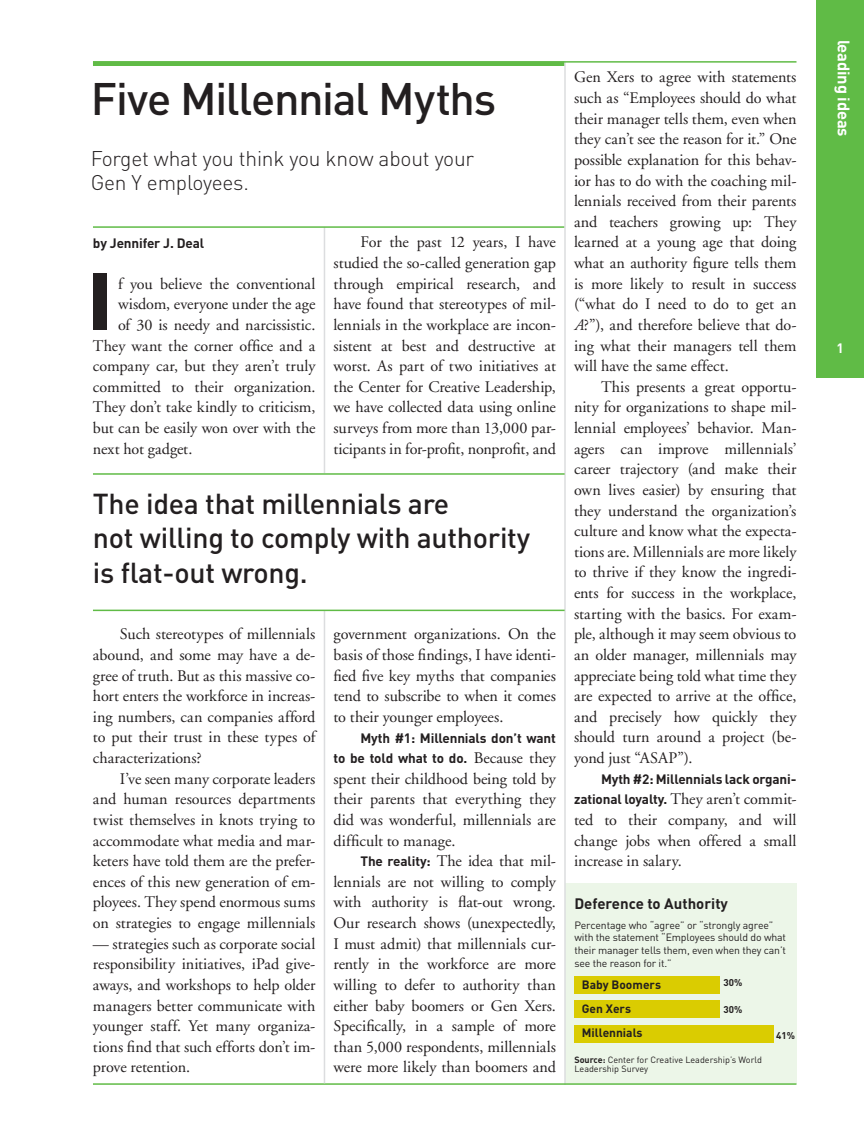
<style>
.page{position:relative;width:864px;height:1134px;background:#fff}
.page>*{position:absolute;margin:0;border:0;box-sizing:border-box;transform-origin:0 0}
.t1{font:900 79.2px "DIN";color:#231f20}
.t2{font:500 45px "DIN";letter-spacing:-.03em;color:#231f20}
.t3{font:500 28.5px/34.5px "DIN";letter-spacing:-.01em;color:#231f20}
.t4{font:300 21px/24px "DIN";letter-spacing:-.01em;color:#231f20}
.t5{font:700 16.5px "DIN";letter-spacing:-.01em;color:#fff}
.t6{font:16.2px/20.5px "Adobe Garamond";letter-spacing:-.005em;color:#231f20;text-align:justify}
.t7{font:700 15px "DIN";color:#231f20}
.t8{font:700 13.5px/20.7px "DIN";letter-spacing:-.01em;color:#231f20;text-align:right}
.t9{font:700 13.5px "DIN";color:#fff}
.t10{font:700 12px/24px "DIN";color:#231f20}
.t11{font:10.5px/12.8px "DIN";letter-spacing:-.015em;color:#231f20}
.t12{font:700 9.75px "DIN";color:#231f20}
.t13{font:9px/9px "DIN";color:#231f20}
.s1{font-family:"Adobe Garamond";font-weight:400;font-size:16.2px}
.s2{font-family:"DIN";font-weight:700;font-size:13.5px}
.s3{font-style:italic}
.s4{font-weight:700}
</style>
<div class="page">
<div style="left:817px;top:0;width:47px;height:378px;background:#60bb46"></div>
<div style="left:565px;top:883px;width:232px;height:201px;background:#ecf6e8"></div>
<hr style="left:564px;top:62px;width:2px;height:1023px;background:#dcdddf">
<hr style="left:93px;top:61px;width:703px;height:2px;background:#60bb46">
<hr style="left:93px;top:1083px;width:704px;height:2px;background:#60bb46">
<hr style="left:324px;top:227px;width:1px;height:856px;background:#dcdddf">
<hr style="left:93px;top:62px;width:471px;height:4px;background:#60bb46">
<hr style="left:93px;top:226px;width:471px;height:2px;background:#60bb46">
<div style="left:574px;top:976px;width:146px;height:18px;background:#dacc01"></div>
<div style="left:574px;top:1000px;width:146px;height:18px;background:#dacc01"></div>
<div style="left:574px;top:1025px;width:200px;height:18px;background:#dacc01"></div>
<div style="left:243px;top:474px;width:312px;height:137px;background:#fff"></div>
<hr style="left:93px;top:473px;width:472px;height:2px;background:#60bb46">
<hr style="left:93px;top:610px;width:472px;height:1px;background:#60bb46">
<h2 class="t2" style="left:91px;top:70px;width:407px">Five Millennial Myths</h2>
<p class="t4" style="left:91px;top:146px;width:385px">Forget what you think you know about your<br>Gen Y employees.</p>
<p class="t8" style="left:93px;top:232px;width:113px">by Jennifer J. Deal</p>
<h1 class="t1" style="left:87px;top:248px;width:27px">I</h1>
<p class="t6" style="left:118px;top:274px;width:199px">f you believe the conventional</p>
<p class="t6" style="left:118px;top:294px;width:199px">wisdom, everyone under the age</p>
<p class="t6" style="left:118px;top:315px;width:199px">of 30 is needy and narcissistic.</p>
<p class="t6" style="left:93px;top:336px;width:224px">They want the corner office and a</p>
<p class="t6" style="left:93px;top:356px;width:224px">company car, but they aren’t truly</p>
<p class="t6" style="left:93px;top:377px;width:224px">committed to their organization.</p>
<p class="t6" style="left:93px;top:398px;width:224px">They don’t take kindly to criticism,</p>
<p class="t6" style="left:93px;top:418px;width:224px">but can be easily won over with the</p>
<p class="t6" style="left:93px;top:439px;width:101px">next hot gadget.</p>
<p class="t6" style="left:334px;top:232px;width:224px;text-indent:27px">For the past 12 years, I have studied the so-called generation gap through empirical research, and have found that stereotypes of mil&shy;lennials in the workplace are incon&shy;sistent at best and destructive at worst. As part of two initiatives at the Center for Creative Leadership, we have collected data using online surveys from more than 13,000 par&shy;ticipants in for-profit, nonprofit, and</p>
<h3 class="t3" style="left:93px;top:485px;width:439px">The idea that millennials are<br>not willing to comply with authority is flat-out wrong.</h3>
<p class="t6" style="left:93px;top:624px;width:224px;text-indent:27px">Such stereotypes of millennials abound, and some may have a de&shy;gree of truth. But as this massive co&shy;hort enters the workforce in increas&shy;ing numbers, can companies afford to put their trust in these types of characterizations?</p>
<p class="t6" style="left:93px;top:769px;width:224px;text-indent:27px">I’ve seen many corporate leaders and human resources departments twist themselves in knots trying to accommodate what media and mar&shy;keters have told them are the prefer&shy;ences of this new generation of em&shy;ployees. They spend enormous sums on strategies to engage millennials</p>
<p class="t6" style="left:93px;top:934px;width:224px">— strategies such as corporate social responsibility initiatives, iPad give&shy;aways, and workshops to help older managers better communicate with younger staff. Yet many organiza&shy;tions find that such efforts don’t im&shy;prove retention.</p>
<p class="t6" style="left:334px;top:624px;width:224px">government organizations. On the basis of those findings, I have identi&shy;fied five key myths that companies tend to subscribe to when it comes to their younger employees.</p>
<p class="t8" style="left:334px;top:727px;width:224px">Myth #1: Millennials don’t want<br>to be told what to do. <span class="s1">Because they</span></p>
<p class="t6" style="left:334px;top:769px;width:224px">spent their childhood being told by their parents that everything they did was wonderful, millennials are difficult to manage.</p>
<p class="t6" style="left:334px;top:851px;width:224px;text-indent:27px"><span class="s2">The reality:</span> The idea that mil&shy;lennials are not willing to comply with authority is flat-out wrong.<br>Our research shows (unexpectedly, I must admit) that millennials cur&shy;rently in the workforce are more willing to defer to authority than either baby boomers or Gen Xers.<br>Specifically, in a sample of more than 5,000 respondents, millennials were more likely than boomers and</p>
<p class="t6" style="left:574px;top:68px;width:224px">Gen Xers to agree with statements such as “Employees should do what their manager tells them, even when they can’t see the reason for it.” One possible explanation for this behav&shy;ior has to do with the coaching mil&shy;lennials received from their parents and teachers growing up: They learned at a young age that doing what an authority figure tells them is more likely to result in success (“what do I need to do to get an <span class="s3">A</span>?”), and therefore believe that do&shy;ing what their managers tell them will have the same effect.</p>
<p class="t6" style="left:574px;top:377px;width:224px;text-indent:27px">This presents a great opportu&shy;nity for organizations to shape mil&shy;lennial employees’ behavior. Man&shy;agers can improve millennials’ career trajectory (and make their own lives easier) by ensuring that they understand the organization’s culture and know what the expecta&shy;tions are. Millennials are more likely to thrive if they know the ingredi&shy;ents for success in the workplace, starting with the basics. For exam&shy;ple, although it may seem obvious to an older manager, millennials may appreciate being told what time they are expected to arrive at the office, and precisely how quickly they should turn around a project (be&shy;yond just “ASAP”).</p>
<p class="t8" style="left:601px;top:768px;width:197px">Myth #2: Millennials lack organi-</p>
<p class="t6" style="left:574px;top:789px;width:224px"><span class="s2">zational loyalty.</span> They aren’t commit&shy;ted to their company, and will change jobs when offered a small increase in salary.</p>
<p class="t7" style="left:574px;top:894px;width:155px">Deference to Authority</p>
<p class="t11" style="left:574px;top:918px;width:213px">Percentage who “agree” or “strongly agree” with the statement “Employees should do what their manager tells them, even when they can’t see the reason for it.”</p>
<p class="t10" style="left:582px;top:972px;width:81px">Baby Boomers<br>Gen Xers<br>Millennials</p>
<p class="t12" style="left:724px;top:976px;width:20px">30%</p>
<p class="t12" style="left:724px;top:1003px;width:20px">30%</p>
<p class="t13" style="left:574px;top:1055px;width:189px"><span class="s4">Source:</span> Center for Creative Leadership’s World<br>Leadership Survey</p>
<p class="t12" style="left:776px;top:1029px;width:20px">41%</p>
<p class="t5" style="left:855px;top:40px;width:98px;rotate:90deg">leading ideas</p>
<p class="t9" style="left:836px;top:339px;width:9px">1</p>
</div>
